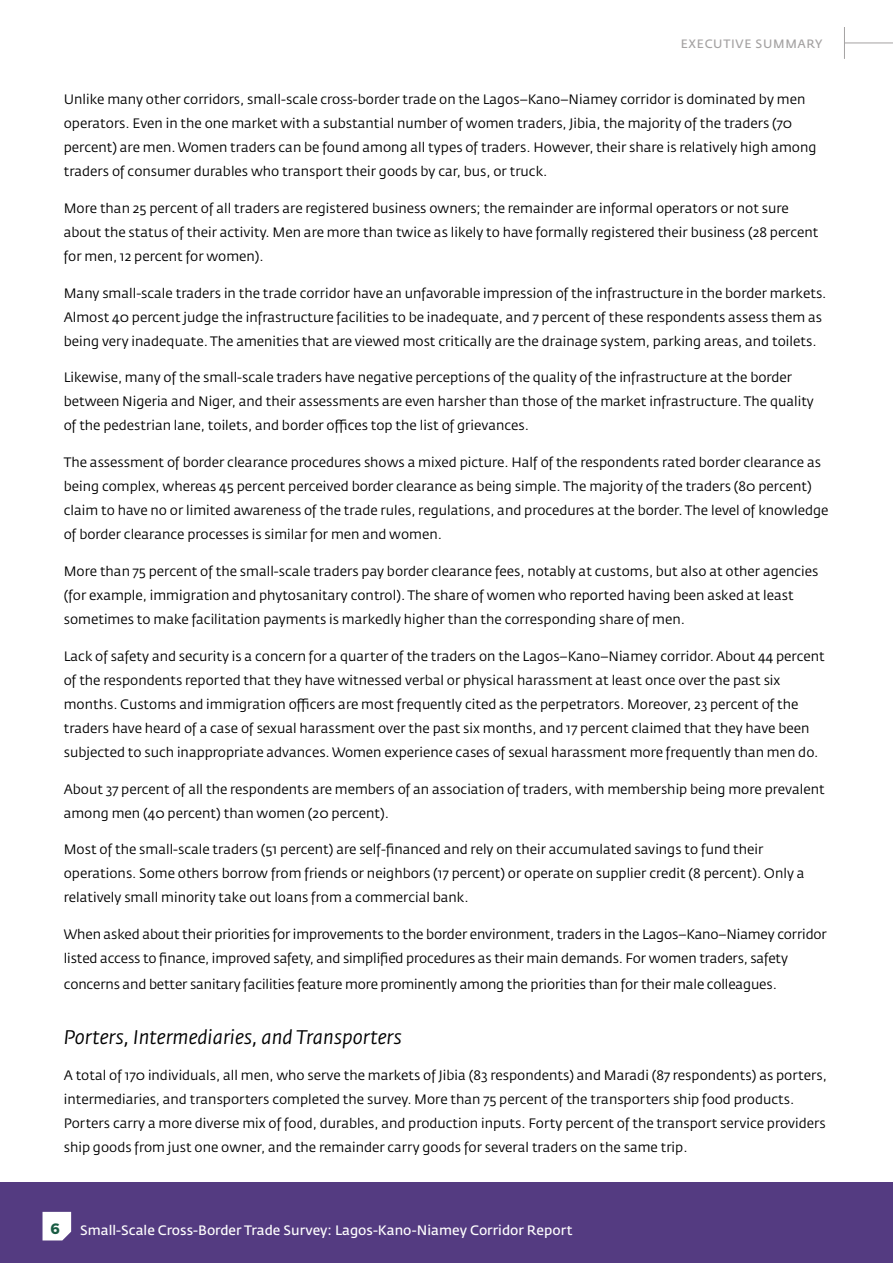
<style>
.page{position:relative;width:893px;height:1263px;background:#fff}
.page>*{position:absolute;margin:0;border:0;box-sizing:border-box;transform-origin:0 0}
.t1{font:italic 19.5px "Fedra Sans Std";color:#000}
.t2{font:700 15px "Montserrat";color:#195c43}
.t3{font:13.5px/24px "Fedra Sans Std";color:#000}
.t4{font:13.5px "Fedra Sans Std";color:#fff}
.t5{font:12px "Fedra Sans Std";letter-spacing:.06em;color:#a4a2a2}
</style>
<div class="page">
<div style="left:0;top:1182px;width:893px;height:81px;background:#543b81"></div>
<hr style="left:844px;top:43px;width:49px;height:1px;background:#a4a2a2">
<hr style="left:844px;top:27px;width:1px;height:32px;background:#a4a2a2">
<svg style="left:43px;top:1212px;width:28px;height:28px"></svg>
<p class="t5" style="left:681px;top:36px;width:103px">Executive Summary</p>
<p class="t3" style="left:64px;top:87px;width:754px">Unlike many other corridors, small-scale cross-border trade on the Lagos–Kano–Niamey corridor is dominated by men operators. Even in the one market with a substantial number of women traders, Jibia, the majority of the traders (70 percent) are men. Women traders can be found among all types of traders. However, their share is relatively high among traders of consumer durables who transport their goods by car, bus, or truck.</p>
<p class="t3" style="left:64px;top:196px;width:756px">More than 25 percent of all traders are registered business owners; the remainder are informal operators or not sure about the status of their activity. Men are more than twice as likely to have formally registered their business (28 percent for men, 12 percent for women).</p>
<p class="t3" style="left:64px;top:281px;width:764px">Many small-scale traders in the trade corridor have an unfavorable impression of the infrastructure in the border markets.<br>Almost 40 percent judge the infrastructure facilities to be inadequate, and 7 percent of these respondents assess them as being very inadequate. The amenities that are viewed most critically are the drainage system, parking areas, and toilets.</p>
<p class="t3" style="left:64px;top:366px;width:752px">Likewise, many of the small-scale traders have negative perceptions of the quality of the infrastructure at the border between Nigeria and Niger, and their assessments are even harsher than those of the market infrastructure. The quality of the pedestrian lane, toilets, and border offices top the list of grievances.</p>
<p class="t3" style="left:64px;top:450px;width:766px">The assessment of border clearance procedures shows a mixed picture. Half of the respondents rated border clearance as being complex, whereas 45 percent perceived border clearance as being simple. The majority of the traders (80 percent) claim to have no or limited awareness of the trade rules, regulations, and procedures at the border. The level of knowledge of border clearance processes is similar for men and women.</p>
<p class="t3" style="left:64px;top:559px;width:756px">More than 75 percent of the small-scale traders pay border clearance fees, notably at customs, but also at other agencies (for example, immigration and phytosanitary control). The share of women who reported having been asked at least sometimes to make facilitation payments is markedly higher than the corresponding share of men.</p>
<p class="t3" style="left:64px;top:644px;width:762px">Lack of safety and security is a concern for a quarter of the traders on the Lagos–Kano–Niamey corridor. About 44 percent of the respondents reported that they have witnessed verbal or physical harassment at least once over the past six months. Customs and immigration officers are most frequently cited as the perpetrators. Moreover, 23 percent of the traders have heard of a case of sexual harassment over the past six months, and 17 percent claimed that they have been subjected to such inappropriate advances. Women experience cases of sexual harassment more frequently than men do.</p>
<p class="t3" style="left:64px;top:777px;width:762px">About 37 percent of all the respondents are members of an association of traders, with membership being more prevalent among men (40 percent) than women (20 percent).</p>
<p class="t3" style="left:64px;top:837px;width:742px">Most of the small-scale traders (51 percent) are self-financed and rely on their accumulated savings to fund their operations. Some others borrow from friends or neighbors (17 percent) or operate on supplier credit (8 percent). Only a relatively small minority take out loans from a commercial bank.</p>
<p class="t3" style="left:64px;top:922px;width:765px">When asked about their priorities for improvements to the border environment, traders in the Lagos–Kano–Niamey corridor listed access to finance, improved safety, and simplified procedures as their main demands. For women traders, safety</p>
<p class="t3" style="left:64px;top:972px;width:715px">concerns and better sanitary facilities feature more prominently among the priorities than for their male colleagues.</p>
<h1 class="t1" style="left:64px;top:1024px;width:339px">Porters, Intermediaries, and Transporters</h1>
<p class="t3" style="left:64px;top:1063px;width:765px">A total of 170 individuals, all men, who serve the markets of Jibia (83 respondents) and Maradi (87 respondents) as porters, intermediaries, and transporters completed the survey. More than 75 percent of the transporters ship food products.<br>Porters carry a more diverse mix of food, durables, and production inputs. Forty percent of the transport service providers ship goods from just one owner, and the remainder carry goods for several traders on the same trip.</p>
<p class="t2" style="left:51px;top:1219px;width:11px">6</p>
<p class="t4" style="left:80px;top:1221px;width:494px">Small-Scale Cross-Border Trade Survey: Lagos-Kano-Niamey Corridor Report</p>
</div>
